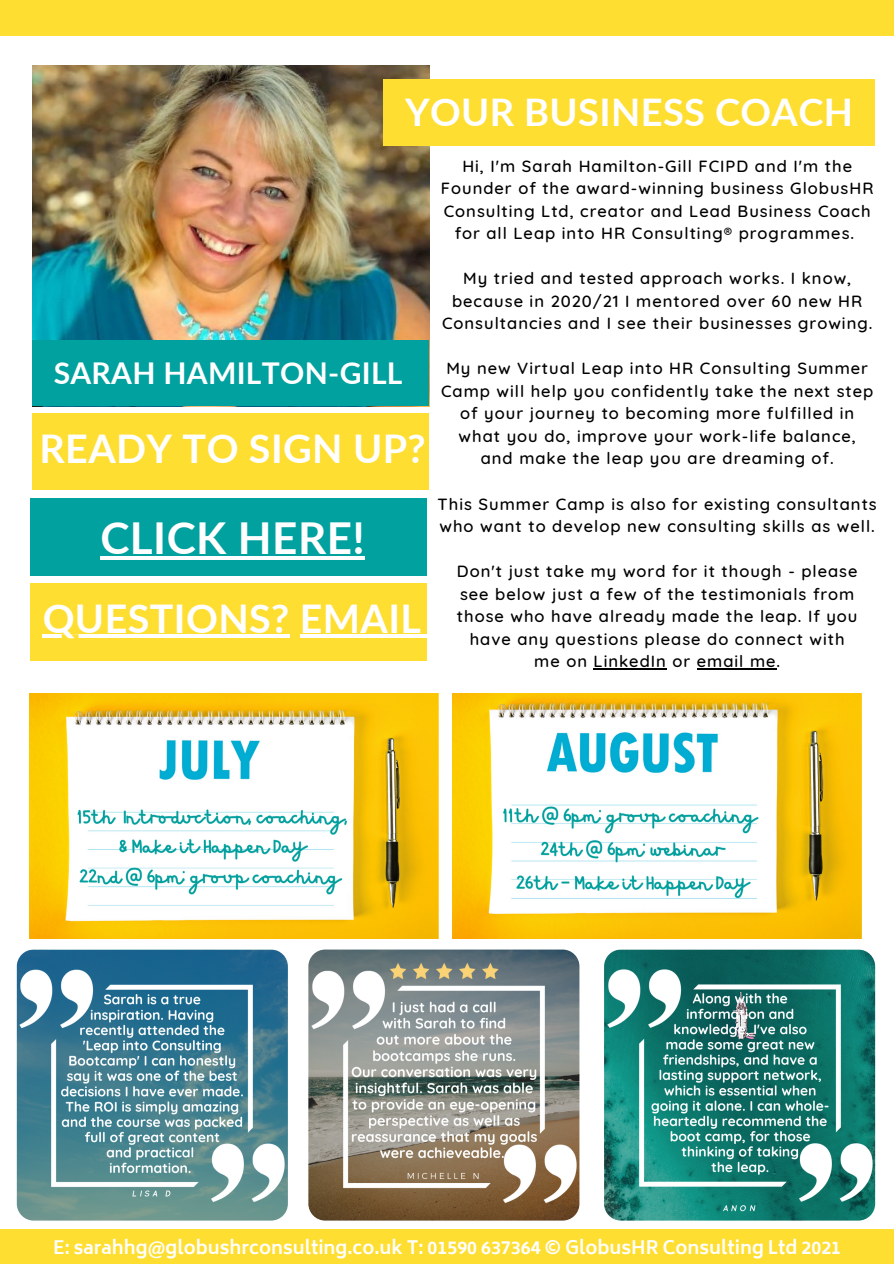
<style>
.page{position:relative;width:894px;height:1264px;background:#fff}
.page>*{position:absolute;margin:0;border:0;box-sizing:border-box;transform-origin:0 0}
.t1{font:700 43.95px "Lato";letter-spacing:.01em;color:#fff}
.t2{font:700 39.45px "Lato";letter-spacing:.01em;color:#fff}
.t3{font:700 37.95px "Lato";letter-spacing:.01em;color:#fff}
.t4{font:700 30px "Lato";letter-spacing:.01em;color:#fff}
.t5{font:700 18px "Biryani";color:#fff}
.t6{font:500 16.5px/22.5px "Quicksand";letter-spacing:.06em;color:#000;text-align:center}
</style>
<div class="page">
<div style="left:0;top:1229px;width:893px;height:34px;background:#ffde32"></div>
<div style="left:0;top:0;width:893px;height:36px;background:#ffde32"></div>
<img style="left:33px;top:65px;width:396px;height:275px">
<div style="left:33px;top:413px;width:396px;height:77px;background:#ffde32"></div>
<div style="left:30px;top:499px;width:396px;height:76px;background:#01a19f"></div>
<div style="left:383px;top:79px;width:491px;height:66px;background:#ffde32"></div>
<div style="left:33px;top:340px;width:396px;height:66px;background:#01a19f"></div>
<div style="left:30px;top:583px;width:396px;height:77px;background:#ffde32"></div>
<img style="left:17px;top:949px;width:271px;height:271px;border-radius:17px">
<img style="left:308px;top:949px;width:271px;height:271px;border-radius:17px">
<img style="left:604px;top:949px;width:270px;height:271px;border-radius:17px">
<img style="left:30px;top:693px;width:409px;height:245px">
<img style="left:453px;top:693px;width:408px;height:245px">
<hr style="left:593px;top:668px;width:73px;height:1px;background:#000">
<hr style="left:696px;top:668px;width:80px;height:1px;background:#000">
<hr style="left:100px;top:556px;width:265px;height:4px;background:#fff">
<hr style="left:43px;top:634px;width:247px;height:4px;background:#fff">
<hr style="left:300px;top:634px;width:121px;height:4px;background:#fff">
<hr style="left:421px;top:634px;width:10px;height:4px;background:#fff">
<p class="t3" style="left:405px;top:89px;width:449px">YOUR BUSINESS COACH</p>
<p class="t4" style="left:54px;top:355px;width:350px">SARAH HAMILTON-GILL</p>
<p class="t2" style="left:39px;top:424px;width:387px">READY TO SIGN UP?</p>
<p class="t1" style="left:100px;top:511px;width:266px">CLICK HERE!</p>
<p class="t2" style="left:43px;top:593px;width:380px">QUESTIONS? EMAIL</p>
<p class="t6" style="left:440px;top:154px;width:434px">Hi, I'm Sarah Hamilton-Gill FCIPD and I'm the Founder of the award-winning business GlobusHR Consulting Ltd, creator and Lead Business Coach for all Leap into HR Consulting® programmes.</p>
<p class="t6" style="left:442px;top:267px;width:431px">My tried and tested approach works. I know, because in 2020/21 I mentored over 60 new HR<br>Consultancies and I see their businesses growing.</p>
<p class="t6" style="left:441px;top:357px;width:434px">My new Virtual Leap into HR Consulting Summer<br>Camp will help you confidently take the next step of your journey to becoming more fulfilled in</p>
<p class="t6" style="left:458px;top:424px;width:398px">what you do, improve your work-life balance,</p>
<p class="t6" style="left:480px;top:447px;width:354px">and make the leap you are dreaming of.</p>
<p class="t6" style="left:437px;top:492px;width:440px;text-align:left">This Summer Camp is also for existing consultants who want to develop new consulting skills as well.</p>
<p class="t6" style="left:457px;top:559px;width:402px">Don't just take my word for it though - please</p>
<p class="t6" style="left:457px;top:582px;width:402px">see below just a few of the testimonials from those who have already made the leap. If you have any questions please do connect with</p>
<p class="t6" style="left:534px;top:649px;width:247px">me on LinkedIn or email me.</p>
<p class="t5" style="left:53px;top:1237px;width:789px">E: sarahhg@globushrconsulting.co.uk T: 01590 637364 © GlobusHR Consulting Ltd 2021</p>
</div>
